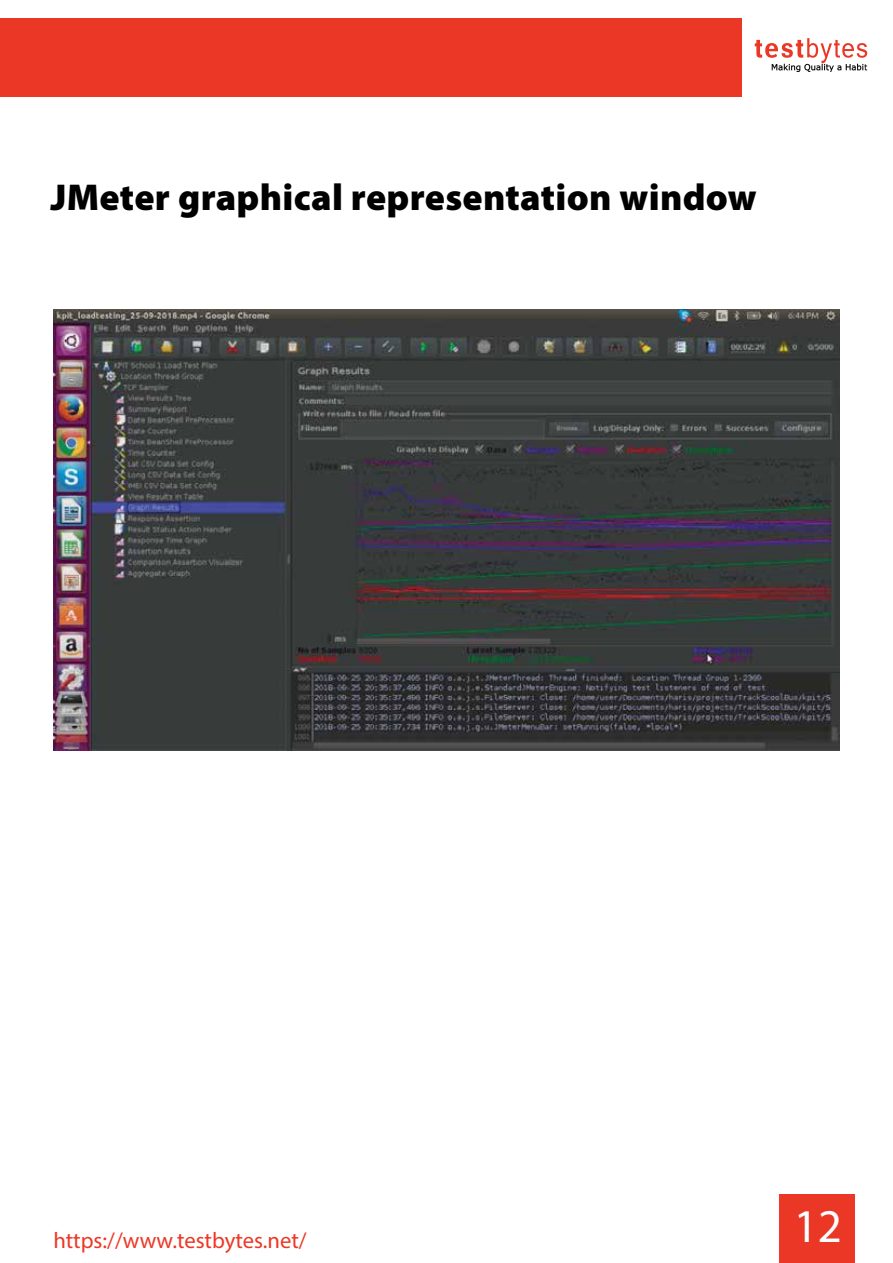
<style>
.page{position:relative;width:893px;height:1263px;background:#fff}
.page>*{position:absolute;margin:0;border:0;box-sizing:border-box;transform-origin:0 0}
.t1{font:47.1px "Myriad Pro";color:#fff}
.t2{font:900 37.5px "Myriad Pro";letter-spacing:.01em;color:#000}
.t3{font:22.65px "Myriad Pro";color:#ed3725}
</style>
<div class="page">
<div style="left:780px;top:1195px;width:75px;height:68px;background:#ea3726"></div>
<div style="left:0;top:18px;width:741px;height:78px;background:#ea3726"></div>
<svg style="left:755px;top:38px;width:112px;height:34px"></svg>
<img style="left:53px;top:309px;width:786px;height:441px">
<p class="t2" style="left:50px;top:172px;width:708px">JMeter graphical representation window</p>
<p class="t3" style="left:53px;top:1227px;width:255px">https://www.testbytes.net/</p>
<p class="t1" style="left:794px;top:1197px;width:50px">12</p>
</div>
